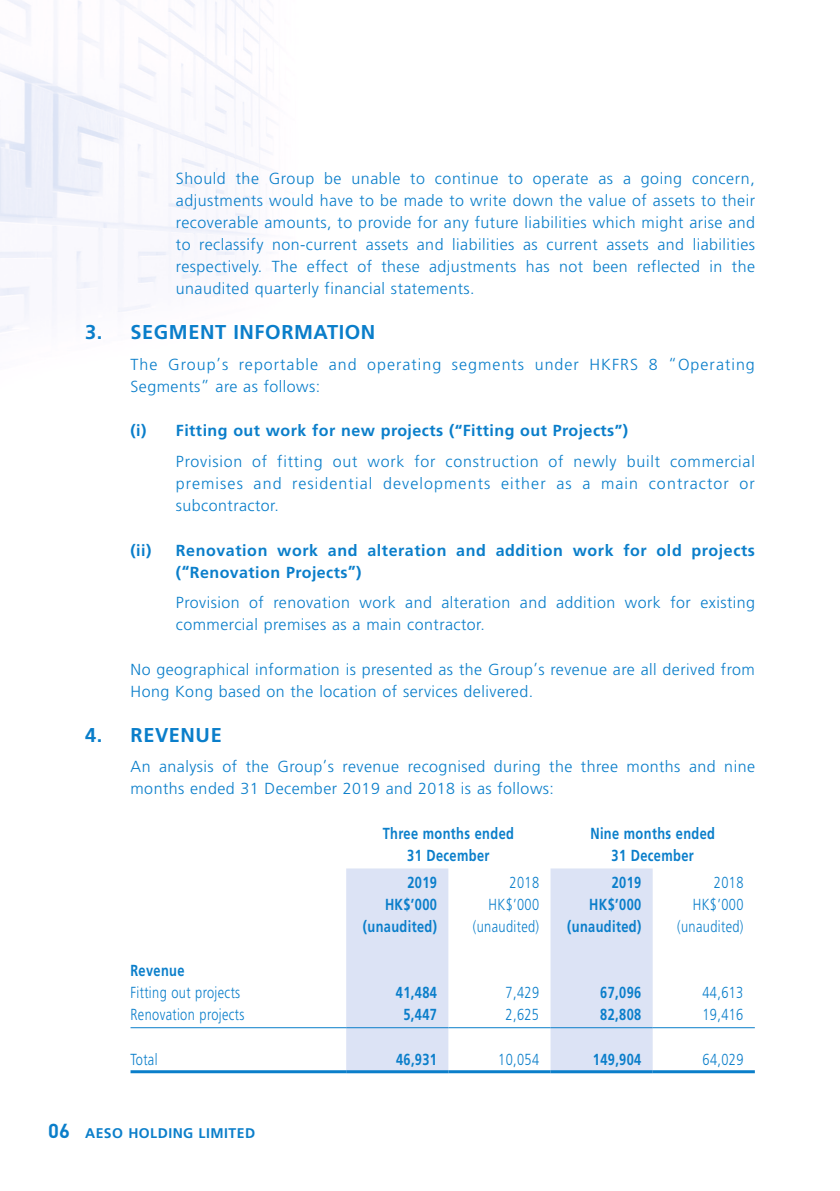
<style>
.page{position:relative;width:840px;height:1191px;background:#fff}
.page>*{position:absolute;margin:0;border:0;box-sizing:border-box;transform-origin:0 0}
.t1{font:700 20px "Frutiger LT Std";letter-spacing:.03em;color:#0a7eca}
.t2{font:300 16px/22px "Frutiger LT Std";letter-spacing:.03em;color:#0a7eca}
.t3{font:700 16px/22px "Frutiger LT Std";letter-spacing:.03em;color:#0a7eca;text-align:center;scale:.8 1}
.t4{font:700 16px/22px "Frutiger LT Std";letter-spacing:.03em;color:#0a7eca}
.t5{font:300 16px "Frutiger LT Std";letter-spacing:.03em;color:#0a7eca;scale:.8 1}
.t6{font:300 16px/22px "Frutiger LT Std";letter-spacing:.065em;color:#0a7eca}
.t7{font:700 14px "Frutiger LT Std";letter-spacing:.035em;color:#0a7eca}
.s1{font-family:"DIN";font-size:20px}
</style>
<div class="page">
<img style="left:0;top:0;width:755px;height:1074px">
<svg style="left:346px;top:868px;width:306px;height:202px;fill:#dce3f5"></svg>
<hr style="left:130px;top:1027px;width:216px;height:1px;background:#0a7eca">
<hr style="left:346px;top:1027px;width:102px;height:1px;background:#0a7eca">
<hr style="left:448px;top:1027px;width:102px;height:1px;background:#0a7eca">
<hr style="left:550px;top:1027px;width:102px;height:1px;background:#0a7eca">
<hr style="left:652px;top:1027px;width:102px;height:1px;background:#0a7eca">
<hr style="left:130px;top:1070px;width:216px;height:3px;background:#0a7eca">
<hr style="left:346px;top:1070px;width:102px;height:3px;background:#0a7eca">
<hr style="left:448px;top:1070px;width:102px;height:3px;background:#0a7eca">
<hr style="left:550px;top:1070px;width:102px;height:3px;background:#0a7eca">
<hr style="left:652px;top:1070px;width:102px;height:3px;background:#0a7eca">
<p class="t2" style="left:176px;top:168px;width:580px;text-align:justify">Should the Group be unable to continue to operate as a going concern, adjustments would have to be made to write down the value of assets to their recoverable amounts, to provide for any future liabilities which might arise and to reclassify non-current assets and liabilities as current assets and liabilities respectively. The effect of these adjustments has not been reflected in the unaudited quarterly financial statements.</p>
<p class="t1" style="left:85px;top:320px;width:291px">3. SEGMENT INFORMATION</p>
<p class="t6" style="left:130px;top:353px;width:625px">The Group’s reportable and operating segments under HKFRS 8 “Operating<br>Segments” are as follows:</p>
<p class="t4" style="left:130px;top:420px;width:499px">(i) Fitting out work for new projects (“Fitting out Projects”)</p>
<p class="t2" style="left:176px;top:450px;width:580px;text-align:justify">Provision of fitting out work for construction of newly built commercial premises and residential developments either as a main contractor or subcontractor.</p>
<p class="t4" style="left:130px;top:539px;width:22px">(ii)</p>
<p class="t4" style="left:176px;top:539px;width:580px">Renovation work and alteration and addition work for old projects (“Renovation Projects”)</p>
<p class="t2" style="left:176px;top:592px;width:580px">Provision of renovation work and alteration and addition work for existing commercial premises as a main contractor.</p>
<p class="t2" style="left:130px;top:658px;width:625px">No geographical information is presented as the Group’s revenue are all derived from<br>Hong Kong based on the location of services delivered.</p>
<p class="t1" style="left:85px;top:723px;width:138px">4. REVENUE</p>
<p class="t2" style="left:130px;top:755px;width:625px">An analysis of the Group’s revenue recognised during the three months and nine months ended 31 December 2019 and 2018 is as follows:</p>
<p class="t3" style="left:382px;top:822px;width:165px">Three months ended<br>31 December</p>
<p class="t3" style="left:590px;top:822px;width:157px">Nine months ended<br>31 December</p>
<p class="t3" style="left:407px;top:872px;width:38px">2019</p>
<p class="t5" style="left:509px;top:874px;width:38px">2018</p>
<p class="t3" style="left:611px;top:872px;width:38px">2019</p>
<p class="t5" style="left:713px;top:874px;width:38px">2018</p>
<p class="t3" style="left:385px;top:894px;width:66px">HK$’000</p>
<p class="t5" style="left:488px;top:896px;width:65px">HK$’000</p>
<p class="t3" style="left:589px;top:894px;width:66px">HK$’000</p>
<p class="t5" style="left:692px;top:896px;width:65px">HK$’000</p>
<p class="t3" style="left:363px;top:916px;width:94px">(unaudited)</p>
<p class="t5" style="left:472px;top:918px;width:84px">(unaudited)</p>
<p class="t3" style="left:567px;top:916px;width:94px">(unaudited)</p>
<p class="t5" style="left:676px;top:918px;width:84px">(unaudited)</p>
<p class="t3" style="left:130px;top:960px;width:69px">Revenue</p>
<p class="t5" style="left:130px;top:984px;width:139px">Fitting out projects</p>
<p class="t3" style="left:396px;top:982px;width:53px">41,484</p>
<p class="t5" style="left:505px;top:984px;width:43px">7,429</p>
<p class="t3" style="left:600px;top:982px;width:53px">67,096</p>
<p class="t5" style="left:702px;top:984px;width:53px">44,613</p>
<p class="t5" style="left:130px;top:1006px;width:144px">Renovation projects</p>
<p class="t3" style="left:403px;top:1004px;width:43px">5,447</p>
<p class="t5" style="left:505px;top:1006px;width:43px">2,625</p>
<p class="t3" style="left:600px;top:1004px;width:53px">82,808</p>
<p class="t5" style="left:702px;top:1006px;width:53px">19,416</p>
<p class="t5" style="left:130px;top:1050px;width:35px">Total</p>
<p class="t3" style="left:396px;top:1048px;width:53px">46,931</p>
<p class="t5" style="left:498px;top:1050px;width:53px">10,054</p>
<p class="t3" style="left:592px;top:1048px;width:62px">149,904</p>
<p class="t5" style="left:702px;top:1050px;width:53px">64,029</p>
<p class="t7" style="left:48px;top:1125px;width:208px"><span class="s1">06</span> AESO HOLDING LIMITED</p>
</div>
